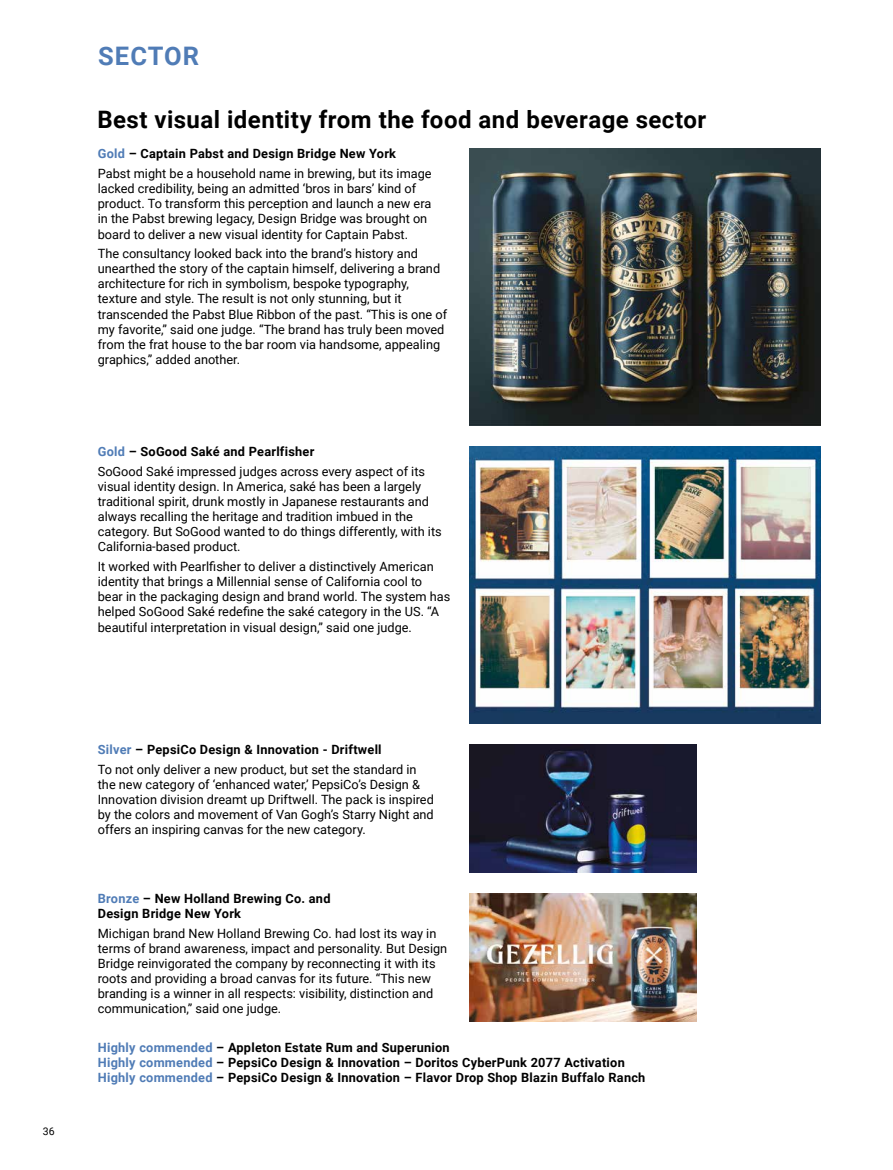
<style>
.page{position:relative;width:893px;height:1170px;background:#fff}
.page>*{position:absolute;margin:0;border:0;box-sizing:border-box;transform-origin:0 0}
.t1{font:700 25.5px "Roboto";letter-spacing:.04em;color:#507cb6}
.t2{font:700 24px "Roboto";letter-spacing:.02em;color:#000}
.t3{font:12.75px/15.1px "Roboto";color:#000}
.t4{font:700 12.75px/15.1px "Roboto";letter-spacing:.02em;color:#000}
.t5{font:10.5px "Roboto";color:#000}
.s1{font-weight:700;color:#507cb6}
.s2{font-weight:700}
.s3{color:#507cb6}
</style>
<div class="page">
<img style="left:470px;top:149px;width:351px;height:276px">
<img style="left:470px;top:744px;width:227px;height:128px">
<img style="left:470px;top:893px;width:227px;height:127px">
<img style="left:470px;top:446px;width:351px;height:277px">
<h1 class="t1" style="left:98px;top:38px;width:102px">SECTOR</h1>
<h2 class="t2" style="left:97px;top:102px;width:610px">Best visual identity from the food and beverage sector</h2>
<p class="t3" style="left:98px;top:144px;width:335px;line-height:19.4px"><span class="s1">Gold</span> <span class="s2">– Captain Pabst and Design Bridge New York<br></span>Pabst might be a household name in brewing, but its image</p>
<p class="t3" style="left:98px;top:180px;width:335px">lacked credibility, being an admitted ‘bros in bars’ kind of product. To transform this perception and launch a new era in the Pabst brewing legacy, Design Bridge was brought on board to deliver a new visual identity for Captain Pabst.</p>
<p class="t3" style="left:98px;top:245px;width:351px">The consultancy looked back into the brand’s history and unearthed the story of the captain himself, delivering a brand architecture for rich in symbolism, bespoke typography, texture and style. The result is not only stunning, but it transcended the Pabst Blue Ribbon of the past. “This is one of my favorite,” said one judge. “The brand has truly been moved from the frat house to the bar room via handsome, appealing graphics,” added another.</p>
<p class="t3" style="left:98px;top:441px;width:329px;line-height:19.4px"><span class="s1">Gold</span> <span class="s2">– SoGood Saké and Pearlfisher<br></span>SoGood Saké impressed judges across every aspect of its</p>
<p class="t3" style="left:98px;top:478px;width:345px">visual identity design. In America, saké has been a largely traditional spirit, drunk mostly in Japanese restaurants and always recalling the heritage and tradition imbued in the category. But SoGood wanted to do things differently, with its California-based product.</p>
<p class="t3" style="left:98px;top:558px;width:354px">It worked with Pearlfisher to deliver a distinctively American identity that brings a Millennial sense of California cool to bear in the packaging design and brand world. The system has helped SoGood Saké redefine the saké category in the US. “A beautiful interpretation in visual design,” said one judge.</p>
<p class="t5" style="left:43px;top:1123px;width:13px">36</p>
<p class="t3" style="left:98px;top:739px;width:320px;line-height:19.4px"><span class="s1">Silver</span> <span class="s2">– PepsiCo Design &amp; Innovation - Driftwell<br></span>To not only deliver a new product, but set the standard in</p>
<p class="t3" style="left:98px;top:776px;width:338px">the new category of ‘enhanced water,’ PepsiCo’s Design &amp; Innovation division dreamt up Driftwell. The pack is inspired by the colors and movement of Van Gogh’s Starry Night and offers an inspiring canvas for the new category.</p>
<p class="t4" style="left:98px;top:890px;width:234px"><span class="s3">Bronze</span> – New Holland Brewing Co. and<br>Design Bridge New York</p>
<p class="t3" style="left:98px;top:924px;width:351px">Michigan brand New Holland Brewing Co. had lost its way in terms of brand awareness, impact and personality. But Design Bridge reinvigorated the company by reconnecting it with its roots and providing a broad canvas for its future. “This new branding is a winner in all respects: visibility, distinction and communication,” said one judge.</p>
<p class="t4" style="left:98px;top:1039px;width:549px"><span class="s3">Highly commended</span> – Appleton Estate Rum and Superunion<br><span class="s3">Highly commended</span> – PepsiCo Design &amp; Innovation – Doritos CyberPunk 2077 Activation<br><span class="s3">Highly commended</span> – PepsiCo Design &amp; Innovation – Flavor Drop Shop Blazin Buffalo Ranch</p>
</div>
